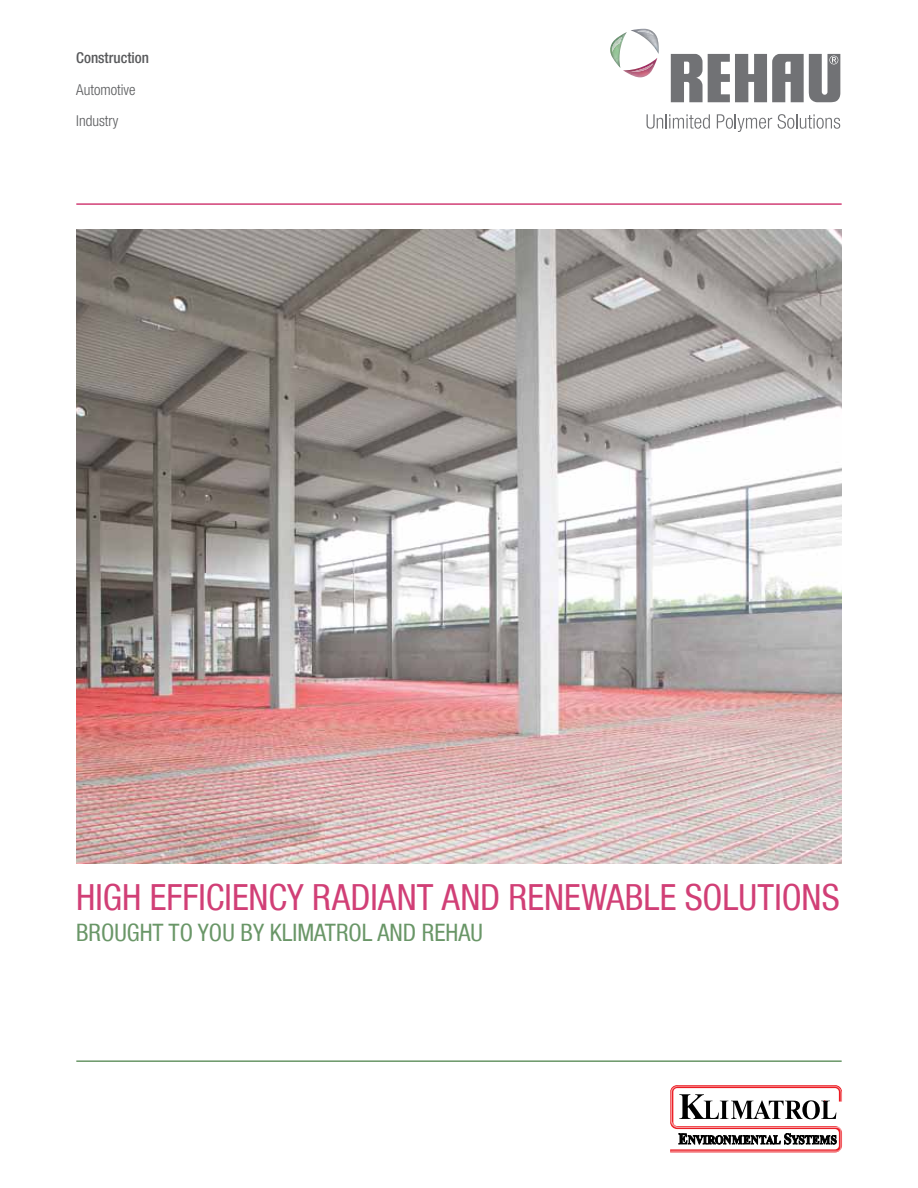
<style>
.page{position:relative;width:918px;height:1188px;background:#fff}
.page>*{position:absolute;margin:0;border:0;box-sizing:border-box;transform-origin:0 0}
.t1{font:condensed 36px "Helvetica Neue LT Com";color:#d13f76}
.t2{font:condensed 24px "Helvetica Neue LT Com";color:#699667}
.t3{font:300 condensed 15px/31.5px "Helvetica Neue LT Com";color:#58595b}
.t4{font:500 condensed 15px "Helvetica Neue LT Com";color:#58595b}
</style>
<div class="page">
<hr style="left:76px;top:203px;width:766px;height:2px;background:#d13f76">
<hr style="left:76px;top:1060px;width:766px;height:2px;background:#699667">
<svg style="left:647px;top:114px;width:63px;height:15px"></svg>
<svg style="left:717px;top:114px;width:55px;height:18px"></svg>
<svg style="left:778px;top:114px;width:62px;height:15px"></svg>
<svg style="left:671px;top:54px;width:169px;height:48px"></svg>
<img style="left:610px;top:32px;width:17px;height:36px">
<img style="left:623px;top:58px;width:34px;height:19px">
<img style="left:631px;top:29px;width:28px;height:25px">
<img style="left:612px;top:37px;width:10px;height:15px">
<img style="left:631px;top:63px;width:22px;height:9px">
<img style="left:637px;top:31px;width:17px;height:4px">
<svg style="left:670px;top:1085px;width:172px;height:67px"></svg>
<img style="left:76px;top:230px;width:766px;height:634px">
<p class="t4" style="left:76px;top:49px;width:74px">Construction</p>
<p class="t3" style="left:76px;top:74px;width:61px">Automotive<br>Industry</p>
<p class="t1" style="left:76px;top:876px;width:765px">HIGH EFFICIENCY RADIANT AND RENEWABLE SOLUTIONS</p>
<p class="t2" style="left:76px;top:919px;width:406px">BROU GHT TO YOU BY KLIMATROL AND REHAU</p>
</div>
